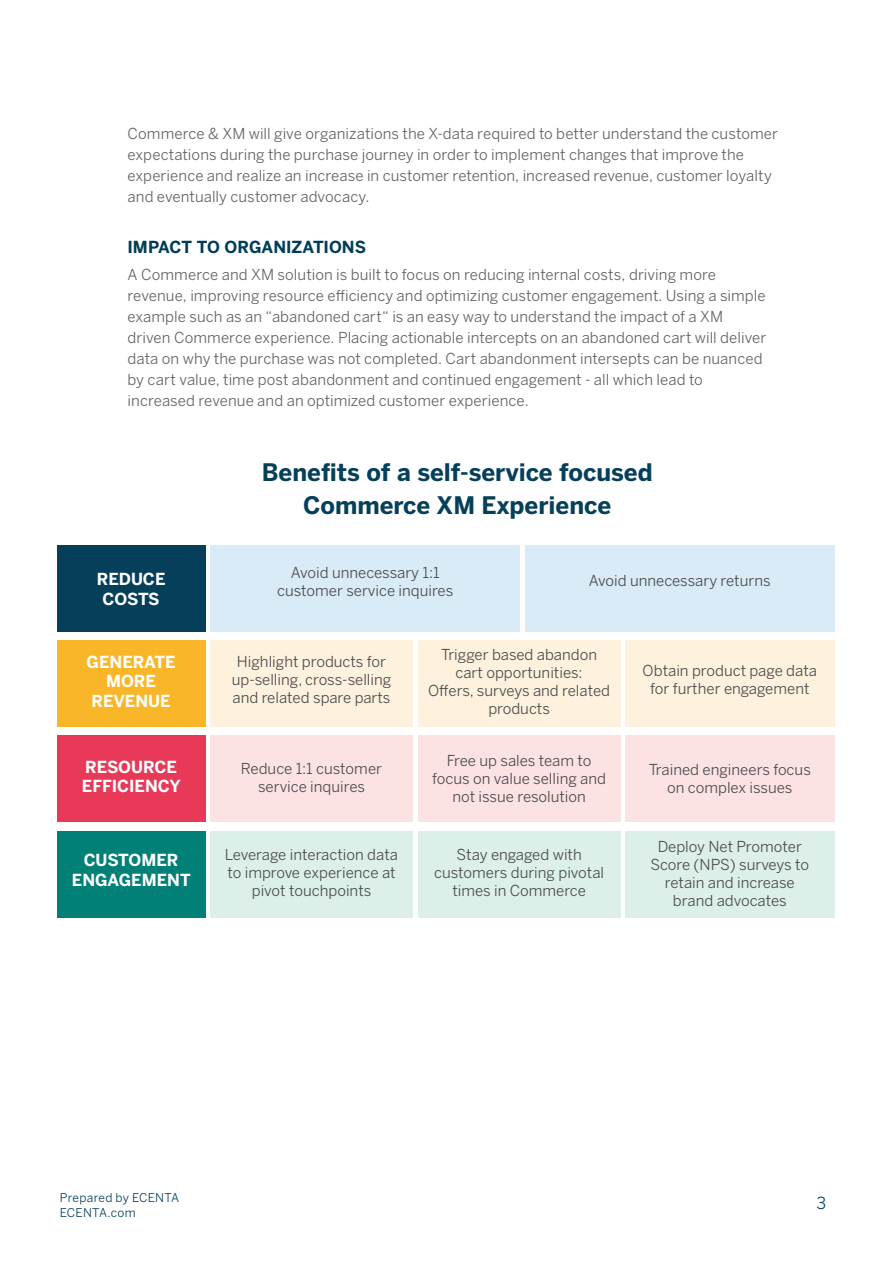
<style>
.page{position:relative;width:893px;height:1263px;background:#fff}
.page>*{position:absolute;margin:0;border:0;box-sizing:border-box;transform-origin:0 0}
.t1{font:700 24px/33px "Benton Sans";color:#053f5a;text-align:center}
.t2{font:700 16.5px/19.8px "Benton Sans";color:#fff;text-align:center}
.t3{font:700 16.5px "Benton Sans";color:#003d59}
.t4{font:16.5px "Benton Sans";color:#053f5a}
.t5{font:15px/21px "Benton Sans";letter-spacing:.005em;color:#636366}
.t6{font:15px/18px "Benton Sans";color:#4b4c4d;text-align:center}
.t7{font:12px "Benton Sans";letter-spacing:.02em;color:#053f5a}
</style>
<div class="page">
<div style="left:57px;top:640px;width:149px;height:86px;background:#fab629"></div>
<div style="left:57px;top:735px;width:149px;height:87px;background:#e83959"></div>
<div style="left:57px;top:831px;width:149px;height:86px;background:#008077"></div>
<div style="left:57px;top:545px;width:149px;height:86px;background:#053f5a"></div>
<div style="left:210px;top:545px;width:310px;height:86px;background:#d9ebf7"></div>
<div style="left:525px;top:545px;width:310px;height:86px;background:#d9ebf7"></div>
<div style="left:210px;top:640px;width:203px;height:86px;background:#fef1dd"></div>
<div style="left:418px;top:640px;width:202px;height:86px;background:#fef1dd"></div>
<div style="left:625px;top:640px;width:210px;height:86px;background:#fef1dd"></div>
<div style="left:210px;top:735px;width:203px;height:87px;background:#fce2e3"></div>
<div style="left:418px;top:735px;width:202px;height:87px;background:#fce2e3"></div>
<div style="left:625px;top:735px;width:210px;height:87px;background:#fce2e3"></div>
<div style="left:210px;top:831px;width:203px;height:86px;background:#dcefe9"></div>
<div style="left:418px;top:831px;width:202px;height:86px;background:#dcefe9"></div>
<div style="left:625px;top:831px;width:210px;height:86px;background:#dcefe9"></div>
<p class="t5" style="left:128px;top:123px;width:652px">Commerce &amp; XM will give organizations the X-data required to better understand the customer expectations during the purchase journey in order to implement changes that improve the experience and realize an increase in customer retention, increased revenue, customer loyalty and eventually customer advocacy.</p>
<p class="t3" style="left:128px;top:237px;width:240px">IMPACT TO ORGANIZATIONS</p>
<p class="t5" style="left:128px;top:264px;width:640px">A Commerce and XM solution is built to focus on reducing internal costs, driving more revenue, improving resource efficiency and optimizing customer engagement. Using a simple example such as an “abandoned cart“ is an easy way to understand the impact of a XM driven Commerce experience. Placing actionable intercepts on an abandoned cart will deliver data on why the purchase was not completed. Cart abandonment intersepts can be nuanced by cart value, time post abandonment and continued engagement - all which lead to increased revenue and an optimized customer experience.</p>
<p class="t1" style="left:262px;top:456px;width:393px">Benefits of a self-service focused<br>Commerce XM Experience</p>
<p class="t2" style="left:97px;top:569px;width:70px">REDUCE<br>COSTS</p>
<p class="t6" style="left:277px;top:563px;width:178px">Avoid unnecessary 1:1 customer service inquires</p>
<p class="t6" style="left:589px;top:572px;width:183px">Avoid unnecessary returns</p>
<p class="t2" style="left:87px;top:651px;width:91px">GENERATE<br>MORE</p>
<p class="t2" style="left:92px;top:691px;width:81px">REVENUE</p>
<p class="t2" style="left:85px;top:756px;width:93px">RESOURCE</p>
<p class="t2" style="left:82px;top:776px;width:100px">EFFICIENCY</p>
<p class="t2" style="left:72px;top:850px;width:120px">CUSTOMER<br>ENGAGEMENT</p>
<p class="t6" style="left:232px;top:653px;width:161px">Highlight products for up-selling, cross-selling and related spare parts</p>
<p class="t6" style="left:428px;top:645px;width:184px">Trigger based abandon cart opportunities:<br>Offers, surveys and related products</p>
<p class="t6" style="left:643px;top:661px;width:176px">Obtain product page data for further engagement</p>
<p class="t6" style="left:241px;top:759px;width:143px">Reduce 1:1 customer service inquires</p>
<p class="t6" style="left:432px;top:751px;width:175px">Free up sales team to focus on value selling and not issue resolution</p>
<p class="t6" style="left:649px;top:760px;width:164px">Trained engineers focus on complex issues</p>
<p class="t6" style="left:225px;top:845px;width:175px">Leverage interaction data to improve experience at pivot touchpoints</p>
<p class="t6" style="left:434px;top:846px;width:172px">Stay engaged with customers during pivotal times in Commerce</p>
<p class="t6" style="left:650px;top:837px;width:160px">Deploy Net Promoter<br>Score (NPS) surveys to retain and increase brand advocates</p>
<p class="t7" style="left:60px;top:1190px;width:121px">Prepared by ECENTA</p>
<p class="t7" style="left:60px;top:1205px;width:77px">ECENTA.com</p>
<p class="t4" style="left:816px;top:1193px;width:11px">3</p>
</div>
